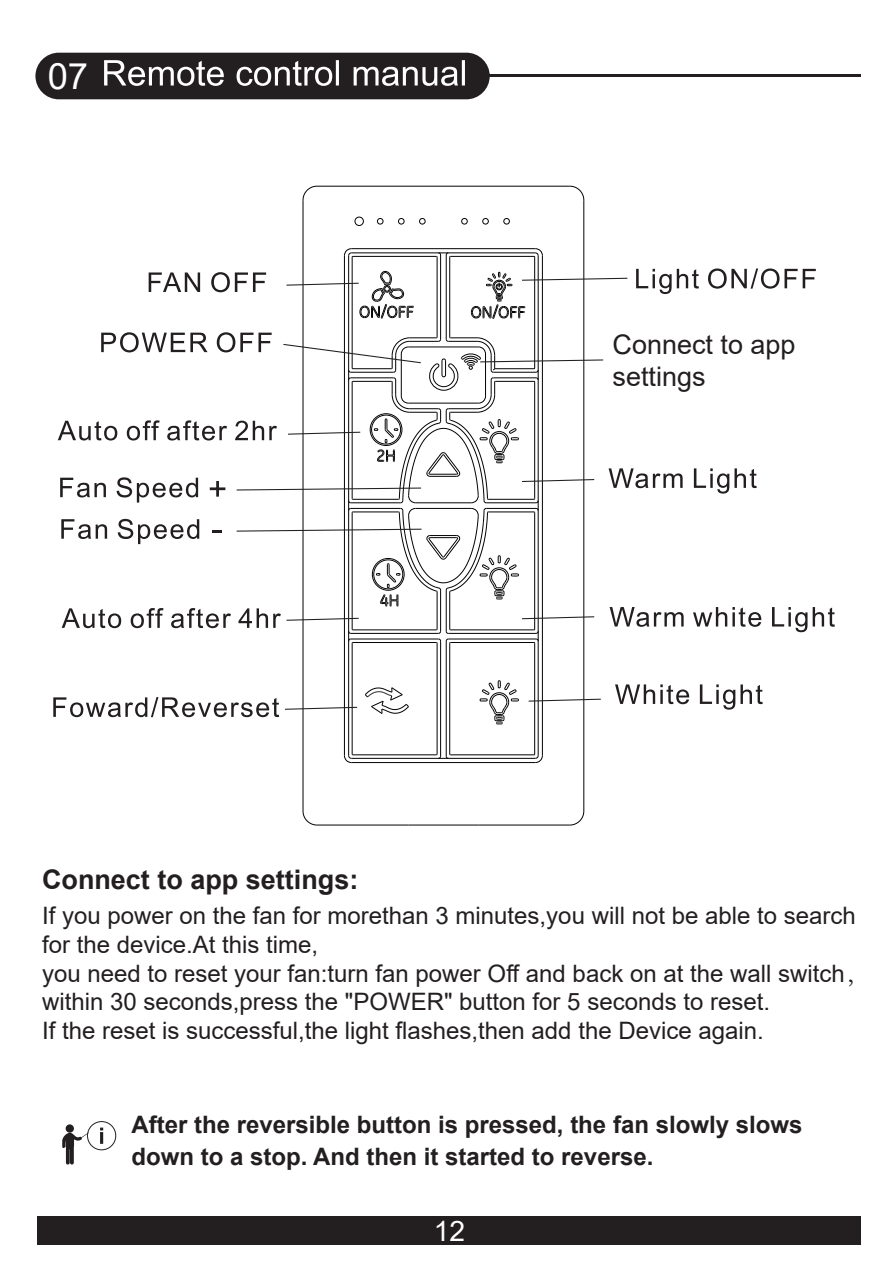
<style>
.page{position:relative;width:893px;height:1263px;background:#fff}
.page>*{position:absolute;margin:0;border:0;box-sizing:border-box;transform-origin:0 0}
.t1{font:36.3px "Arial";color:#fff}
.t2{font:28.2px "Arial";color:#fff}
.t3{font:700 27px "Arial";color:#231f20}
.t4{font:27px/32.4px "Arial";color:#231f20}
.t5{font:24px/28.8px "Arial";color:#231f20}
.t6{font:700 24px/32.2px "Arial";color:#231f20}
.s1{font-family:"Adobe Song Std";font-weight:300}
</style>
<div class="page">
<div style="left:37px;top:1216px;width:823px;height:29px;background:#231f20"></div>
<div style="left:35px;top:53px;width:455px;height:46px;background:#231f20;border-radius:23px"></div>
<hr style="left:104px;top:74px;width:757px;height:3px;background:#231f20">
<svg style="left:104px;top:60px;width:361px;height:26px"></svg>
<svg style="left:100px;top:1127px;width:3px;height:17px"></svg>
<div style="left:87px;top:1121px;width:29px;height:29px;border:1px solid #231f20;border-radius:50%"></div>
<div style="left:66px;top:1124px;width:8px;height:9px;background:#231f20;border-radius:50%"></div>
<svg style="left:62px;top:1132px;width:27px;height:32px"></svg>
<svg style="left:636px;top:268px;width:180px;height:26px"></svg>
<svg style="left:149px;top:272px;width:117px;height:20px"></svg>
<svg style="left:615px;top:684px;width:148px;height:26px"></svg>
<svg style="left:813px;top:607px;width:22px;height:20px"></svg>
<hr style="left:478px;top:825px;width:92px;height:1px;background:#030303">
<hr style="left:317px;top:825px;width:91px;height:1px;background:#030303">
<hr style="left:351px;top:762px;width:184px;height:1px;background:#030303">
<hr style="left:303px;top:200px;width:1px;height:611px;background:#030303">
<hr style="left:344px;top:256px;width:1px;height:499px;background:#030303">
<hr style="left:542px;top:256px;width:1px;height:499px;background:#030303">
<hr style="left:583px;top:200px;width:1px;height:611px;background:#030303">
<hr style="left:351px;top:248px;width:184px;height:1px;background:#030303">
<hr style="left:317px;top:186px;width:253px;height:1px;background:#030303">
<div style="left:355px;top:217px;width:9px;height:9px;border:1px solid #030303;border-radius:50%"></div>
<svg style="left:377px;top:218px;width:6px;height:6px"></svg>
<svg style="left:398px;top:218px;width:6px;height:6px"></svg>
<div style="left:419px;top:218px;width:7px;height:6px;border:1px solid #030303;border-radius:50%"></div>
<div style="left:461px;top:218px;width:7px;height:6px;border:1px solid #030303;border-radius:50%"></div>
<div style="left:482px;top:218px;width:7px;height:6px;border:1px solid #030303;border-radius:50%"></div>
<div style="left:503px;top:218px;width:7px;height:6px;border:1px solid #030303;border-radius:50%"></div>
<svg style="left:569px;top:185px;width:16px;height:16px"></svg>
<svg style="left:302px;top:185px;width:16px;height:16px"></svg>
<svg style="left:302px;top:810px;width:16px;height:16px"></svg>
<svg style="left:569px;top:810px;width:16px;height:16px"></svg>
<hr style="left:408px;top:825px;width:70px;height:1px;background:#030303">
<hr style="left:351px;top:758px;width:184px;height:1px;background:#030303">
<hr style="left:353px;top:754px;width:83px;height:1px;background:#030303">
<hr style="left:450px;top:754px;width:84px;height:1px;background:#030303">
<hr style="left:348px;top:256px;width:1px;height:499px;background:#030303">
<hr style="left:352px;top:643px;width:1px;height:111px;background:#030303">
<hr style="left:352px;top:257px;width:1px;height:111px;background:#030303">
<hr style="left:437px;top:257px;width:1px;height:80px;background:#030303">
<hr style="left:437px;top:643px;width:1px;height:111px;background:#030303">
<hr style="left:440px;top:255px;width:1px;height:84px;background:#030303">
<hr style="left:440px;top:641px;width:1px;height:115px;background:#030303">
<hr style="left:446px;top:255px;width:1px;height:84px;background:#030303">
<hr style="left:446px;top:641px;width:1px;height:115px;background:#030303">
<hr style="left:449px;top:643px;width:1px;height:111px;background:#030303">
<hr style="left:449px;top:257px;width:1px;height:80px;background:#030303">
<hr style="left:534px;top:257px;width:1px;height:111px;background:#030303">
<hr style="left:534px;top:643px;width:1px;height:111px;background:#030303">
<hr style="left:538px;top:256px;width:1px;height:499px;background:#030303">
<hr style="left:353px;top:256px;width:83px;height:1px;background:#030303">
<hr style="left:450px;top:256px;width:84px;height:1px;background:#030303">
<hr style="left:351px;top:252px;width:184px;height:1px;background:#030303">
<svg style="left:344px;top:753px;width:10px;height:10px"></svg>
<svg style="left:344px;top:248px;width:10px;height:10px"></svg>
<svg style="left:436px;top:753px;width:15px;height:6px"></svg>
<svg style="left:533px;top:753px;width:10px;height:10px"></svg>
<svg style="left:436px;top:252px;width:15px;height:6px"></svg>
<svg style="left:533px;top:248px;width:10px;height:10px"></svg>
<svg style="left:479px;top:680px;width:40px;height:45px"></svg>
<svg style="left:364px;top:687px;width:45px;height:27px"></svg>
<svg style="left:53px;top:697px;width:305px;height:20px"></svg>
<svg style="left:286px;top:271px;width:128px;height:48px"></svg>
<svg style="left:58px;top:332px;width:749px;height:312px"></svg>
<svg style="left:471px;top:271px;width:157px;height:48px"></svg>
<svg style="left:528px;top:698px;width:73px;height:4px"></svg>
<h1 class="t1" style="left:41px;top:51px;width:42px">06</h1>
<h1 class="t1" style="left:48px;top:51px;width:42px">07</h1>
<p class="t4" style="left:612px;top:328px;width:185px">Connect to app settings</p>
<p class="t3" style="left:42px;top:860px;width:318px">Connect to app settings:</p>
<p class="t5" style="left:42px;top:901px;width:828px">If you power on the fan for morethan 3 minutes,you will not be able to search for the device.At this time,<br>you need to reset your fan:turn fan power Off and back on at the wall switch<span class="s1">，</span>within 30 seconds,press the "POWER" button for 5 seconds to reset.<br>If the reset is successful,the light flashes,then add the Device again.</p>
<p class="t6" style="left:131px;top:1108px;width:672px">After the reversible button is pressed, the fan slowly slows down to a stop. And then it started to reverse.</p>
<p class="t2" style="left:434px;top:1211px;width:33px">12</p>
</div>
